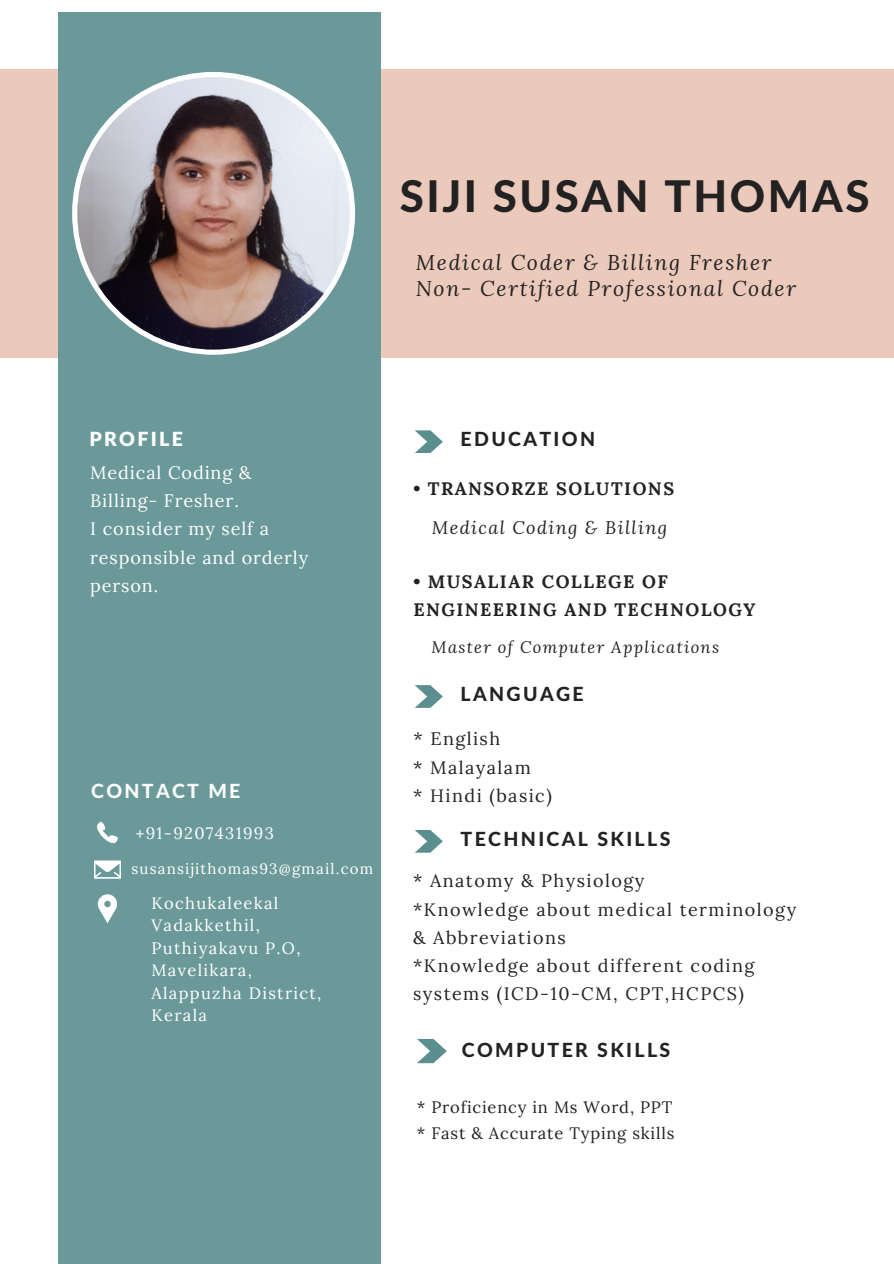
<style>
.page{position:relative;width:894px;height:1264px;background:#fff}
.page>*{position:absolute;margin:0;border:0;box-sizing:border-box;transform-origin:0 0}
.t1{font:800 43.65px "Lato Latin";letter-spacing:.06em;color:#222}
.t2{font:italic 21.15px "Lora";letter-spacing:.08em;color:#222}
.t3{font:800 19.5px "Lato Latin";letter-spacing:.12em;color:#222}
.t4{font:800 19.5px "Lato Latin";letter-spacing:.12em;color:#fff}
.t5{font:900 19.5px "Lato Latin";letter-spacing:.12em;color:#fff}
.t6{font:18px/28.2px "Lora";letter-spacing:.08em;color:#222}
.t7{font:18px/28.2px "Lora";letter-spacing:.05em;color:#fff}
.t8{font:700 18px/28.2px "Lora";letter-spacing:.08em;color:#222}
.t9{font:italic 18px "Lora";letter-spacing:.08em;color:#222}
.t10{font:16.5px/22.5px "Lora";letter-spacing:.08em;color:#fff}
.t11{font:16.5px "Lora";letter-spacing:.05em;color:#222}
.t12{font:italic 16.5px "Lora";letter-spacing:.08em;color:#222}
.t13{font:15px "Lora";letter-spacing:.08em;color:#fff}
</style>
<div class="page">
<div style="left:0;top:69px;width:893px;height:288px;background:#ebc9bb"></div>
<div style="left:58px;top:12px;width:322px;height:1251px;background:#6b9999"></div>
<svg style="left:97px;top:822px;width:21px;height:21px"></svg>
<svg style="left:94px;top:860px;width:27px;height:18px"></svg>
<svg style="left:98px;top:894px;width:19px;height:29px"></svg>
<svg style="left:415px;top:430px;width:27px;height:23px"></svg>
<svg style="left:415px;top:685px;width:27px;height:23px"></svg>
<svg style="left:415px;top:830px;width:27px;height:22px"></svg>
<svg style="left:417px;top:1039px;width:29px;height:24px"></svg>
<svg style="left:72px;top:72px;width:283px;height:283px"></svg>
<p class="t1" style="left:399px;top:177px;width:471px">SIJI SUSAN THOMAS</p>
<p class="t2" style="left:415px;top:248px;width:357px">Medical Coder &amp; Billing Fresher</p>
<p class="t2" style="left:415px;top:274px;width:381px">Non- Certified Professional Coder</p>
<p class="t5" style="left:89px;top:430px;width:95px">PROFILE</p>
<p class="t7" style="left:90px;top:458px;width:163px">Medical Coding &amp;<br>Billing- Fresher.</p>
<p class="t7" style="left:90px;top:514px;width:219px">I consider my self a responsible and orderly person.</p>
<p class="t4" style="left:91px;top:782px;width:151px">CONTACT ME</p>
<p class="t10" style="left:136px;top:821px;width:139px">+91-9207431993</p>
<p class="t13" style="left:131px;top:858px;width:243px">susansijithomas93@gmail.com</p>
<p class="t10" style="left:151px;top:891px;width:171px">Kochukaleekal<br>Vadakkethil,<br>Puthiyakavu P.O,<br>Mavelikara,<br>Alappuzha District,</p>
<p class="t10" style="left:151px;top:1003px;width:57px">Kerala</p>
<p class="t3" style="left:460px;top:430px;width:136px">EDUCATION</p>
<p class="t8" style="left:413px;top:474px;width:262px">• TRANSORZE SOLUTIONS</p>
<p class="t9" style="left:431px;top:515px;width:237px">Medical Coding &amp; Billing</p>
<p class="t8" style="left:413px;top:567px;width:343px">• MUSALIAR COLLEGE OF<br>ENGINEERING AND TECHNOLOGY</p>
<p class="t12" style="left:431px;top:636px;width:289px">Master of Computer Applications</p>
<p class="t3" style="left:460px;top:685px;width:124px">LANGUAGE</p>
<p class="t6" style="left:413px;top:724px;width:88px">* English</p>
<p class="t6" style="left:413px;top:752px;width:119px">* Malayalam</p>
<p class="t6" style="left:413px;top:781px;width:140px">* Hindi (basic)</p>
<p class="t3" style="left:460px;top:830px;width:211px">TECHNICAL SKILLS</p>
<p class="t6" style="left:413px;top:866px;width:232px">* Anatomy &amp; Physiology</p>
<p class="t6" style="left:413px;top:895px;width:384px">*Knowledge about medical terminology &amp; Abbreviations</p>
<p class="t6" style="left:413px;top:951px;width:342px">*Knowledge about different coding systems (ICD-10-CM, CPT,HCPCS)</p>
<p class="t3" style="left:462px;top:1040px;width:210px">COMPUTER SKILLS</p>
<p class="t11" style="left:416px;top:1096px;width:257px">* Proficiency in Ms Word, PPT</p>
<p class="t11" style="left:416px;top:1122px;width:259px">* Fast &amp; Accurate Typing skills</p>
</div>
